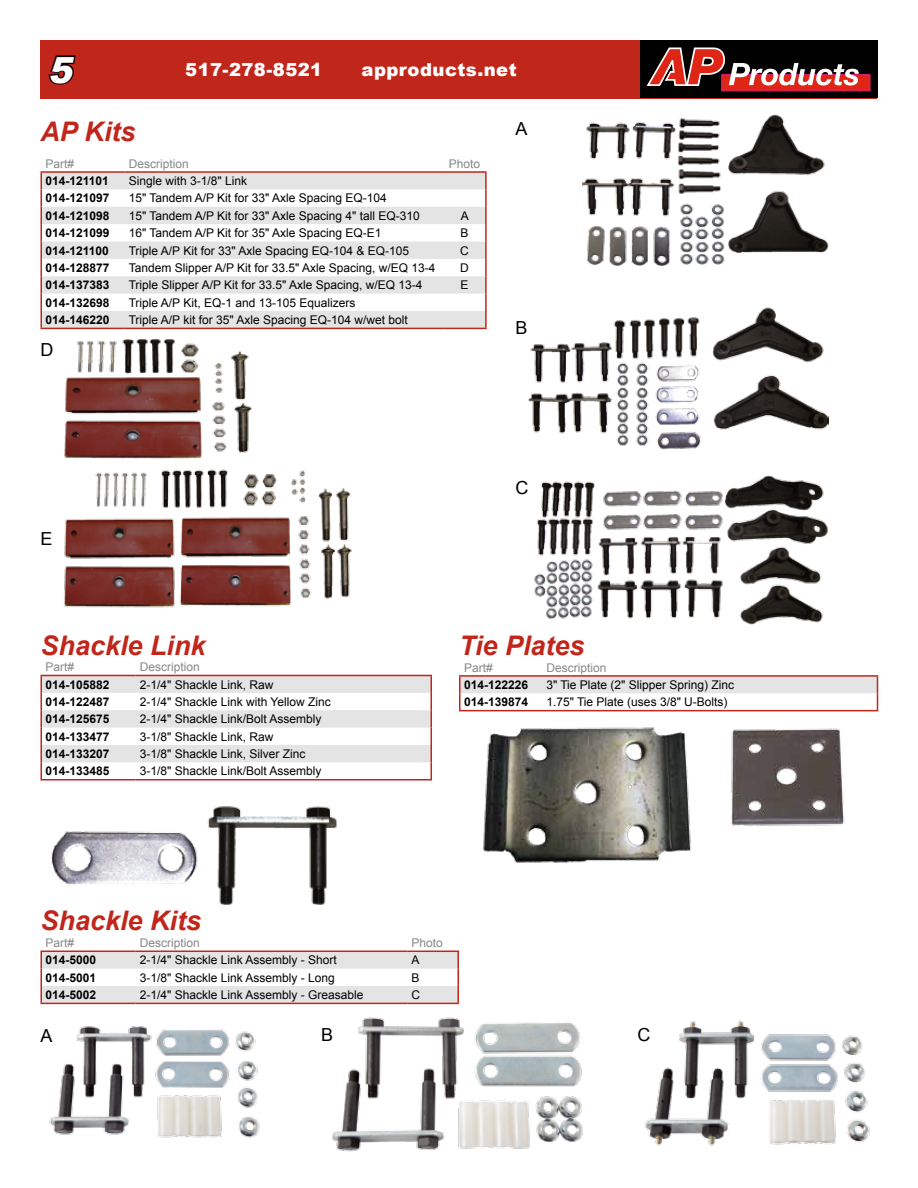
<style>
.page{position:relative;width:918px;height:1188px;background:#fff}
.page>*{position:absolute;margin:0;border:0;box-sizing:border-box;transform-origin:0 0}
.t1{font:italic 900 36px "Arial";color:#fff}
.t2{font:italic 700 27px "Arial";color:#c1261b}
.t3{font:900 18px "Arial";letter-spacing:.025em;color:#fff}
.t4{font:18px "Arial";color:#000}
.t5{font:12px "Arial";color:#000}
.t6{font:700 12px "Arial";color:#000}
.t7{font:12px "Arial";color:#868787}
</style>
<div class="page">
<div style="left:40px;top:40px;width:838px;height:59px;background:#c1261b"></div>
<svg style="left:48px;top:55px;width:28px;height:30px"></svg>
<svg style="left:640px;top:41px;width:238px;height:57px;background:#562a29"></svg>
<svg style="left:41px;top:674px;width:390px;height:1px"></svg>
<svg style="left:40px;top:675px;width:392px;height:104px"></svg>
<hr style="left:40px;top:779px;width:96px;height:1px;background:#c1261b">
<hr style="left:136px;top:779px;width:296px;height:1px;background:#c1261b">
<hr style="left:40px;top:1003px;width:96px;height:1px;background:#c1261b">
<hr style="left:136px;top:1003px;width:271px;height:1px;background:#c1261b">
<svg style="left:40px;top:950px;width:419px;height:53px"></svg>
<hr style="left:407px;top:1003px;width:52px;height:1px;background:#c1261b">
<img style="left:51px;top:831px;width:147px;height:54px">
<img style="left:207px;top:806px;width:131px;height:99px">
<svg style="left:42px;top:173px;width:443px;height:155px;fill:#e4e4e4"></svg>
<hr style="left:40px;top:171px;width:84px;height:2px;background:#c1261b">
<hr style="left:124px;top:171px;width:319px;height:2px;background:#c1261b">
<hr style="left:443px;top:171px;width:44px;height:2px;background:#c1261b">
<svg style="left:40px;top:173px;width:2px;height:155px"></svg>
<hr style="left:40px;top:328px;width:84px;height:1px;background:#c1261b">
<hr style="left:124px;top:328px;width:319px;height:1px;background:#c1261b">
<svg style="left:485px;top:173px;width:2px;height:155px"></svg>
<hr style="left:443px;top:328px;width:44px;height:1px;background:#c1261b">
<img style="left:534px;top:475px;width:294px;height:150px">
<img style="left:583px;top:114px;width:246px;height:152px">
<img style="left:528px;top:307px;width:301px;height:143px">
<img style="left:64px;top:339px;width:188px;height:120px">
<img style="left:64px;top:469px;width:288px;height:139px">
<svg style="left:459px;top:675px;width:419px;height:35px"></svg>
<hr style="left:459px;top:710px;width:83px;height:1px;background:#c1261b">
<hr style="left:542px;top:710px;width:336px;height:1px;background:#c1261b">
<img style="left:483px;top:727px;width:208px;height:136px">
<img style="left:731px;top:728px;width:114px;height:98px">
<img style="left:49px;top:1026px;width:211px;height:112px">
<img style="left:332px;top:1017px;width:251px;height:135px">
<img style="left:645px;top:1020px;width:225px;height:126px">
<h1 class="t1" style="left:48px;top:44px;width:34px">5</h1>
<h3 class="t3" style="left:185px;top:56px;width:138px">517-278-8521</h3>
<h3 class="t3" style="left:361px;top:56px;width:157px">approducts.net</h3>
<h2 class="t2" style="left:40px;top:114px;width:97px">AP Kits</h2>
<p class="t7" style="left:46px;top:156px;width:30px">Part#</p>
<p class="t7" style="left:129px;top:156px;width:62px">Description</p>
<p class="t7" style="left:449px;top:156px;width:33px">Photo</p>
<p class="t6" style="left:46px;top:173px;width:65px">014-121101</p>
<p class="t5" style="left:129px;top:173px;width:120px">Single with 3-1/8" Link</p>
<p class="t6" style="left:46px;top:190px;width:66px">014-121097</p>
<p class="t5" style="left:129px;top:190px;width:260px">15" Tandem A/P Kit for 33" Axle Spacing EQ-104</p>
<p class="t6" style="left:46px;top:208px;width:66px">014-121098</p>
<p class="t5" style="left:129px;top:208px;width:293px">15" Tandem A/P Kit for 33" Axle Spacing 4" tall EQ-310</p>
<p class="t5" style="left:461px;top:208px;width:10px">A</p>
<p class="t6" style="left:46px;top:225px;width:66px">014-121099</p>
<p class="t5" style="left:129px;top:225px;width:254px">16" Tandem A/P Kit for 35" Axle Spacing EQ-E1</p>
<p class="t5" style="left:461px;top:225px;width:10px">B</p>
<p class="t6" style="left:46px;top:242px;width:65px">014-121100</p>
<p class="t5" style="left:129px;top:243px;width:282px">Triple A/P Kit for 33" Axle Spacing EQ-104 &amp; EQ-105</p>
<p class="t5" style="left:460px;top:243px;width:10px">C</p>
<p class="t6" style="left:46px;top:260px;width:66px">014-128877</p>
<p class="t5" style="left:129px;top:260px;width:308px">Tandem Slipper A/P Kit for 33.5" Axle Spacing, w/EQ 13-4</p>
<p class="t5" style="left:460px;top:260px;width:10px">D</p>
<p class="t6" style="left:46px;top:277px;width:66px">014-137383</p>
<p class="t5" style="left:129px;top:277px;width:295px">Triple Slipper A/P Kit for 33.5" Axle Spacing, w/EQ 13-4</p>
<p class="t5" style="left:461px;top:277px;width:10px">E</p>
<p class="t6" style="left:46px;top:294px;width:66px">014-132698</p>
<p class="t5" style="left:129px;top:295px;width:228px">Triple A/P Kit, EQ-1 and 13-105 Equalizers</p>
<p class="t6" style="left:46px;top:312px;width:66px">014-146220</p>
<p class="t5" style="left:129px;top:312px;width:281px">Triple A/P kit for 35" Axle Spacing EQ-104 w/wet bolt</p>
<h3 class="t4" style="left:40px;top:338px;width:14px">D</h3>
<h3 class="t4" style="left:515px;top:116px;width:14px">A</h3>
<h3 class="t4" style="left:515px;top:316px;width:14px">B</h3>
<h3 class="t4" style="left:40px;top:527px;width:14px">E</h3>
<h3 class="t4" style="left:515px;top:476px;width:14px">C</h3>
<h2 class="t2" style="left:40px;top:627px;width:167px">Shackle Link</h2>
<h2 class="t2" style="left:459px;top:628px;width:127px">Tie Plates</h2>
<p class="t7" style="left:46px;top:659px;width:30px">Part#</p>
<p class="t7" style="left:140px;top:659px;width:62px">Description</p>
<p class="t6" style="left:46px;top:676px;width:66px">014-105882</p>
<p class="t5" style="left:140px;top:676px;width:135px">2-1/4" Shackle Link, Raw</p>
<p class="t6" style="left:46px;top:694px;width:66px">014-122487</p>
<p class="t5" style="left:140px;top:694px;width:193px">2-1/4" Shackle Link with Yellow Zinc</p>
<p class="t6" style="left:46px;top:711px;width:66px">014-125675</p>
<p class="t5" style="left:140px;top:711px;width:183px">2-1/4" Shackle Link/Bolt Assembly</p>
<p class="t6" style="left:46px;top:728px;width:66px">014-133477</p>
<p class="t5" style="left:140px;top:729px;width:135px">3-1/8" Shackle Link, Raw</p>
<p class="t6" style="left:46px;top:746px;width:66px">014-133207</p>
<p class="t5" style="left:140px;top:746px;width:167px">3-1/8" Shackle Link, Silver Zinc</p>
<p class="t6" style="left:46px;top:763px;width:66px">014-133485</p>
<p class="t5" style="left:140px;top:763px;width:183px">3-1/8" Shackle Link/Bolt Assembly</p>
<p class="t7" style="left:464px;top:660px;width:30px">Part#</p>
<p class="t7" style="left:546px;top:660px;width:62px">Description</p>
<p class="t6" style="left:464px;top:677px;width:66px">014-122226</p>
<p class="t5" style="left:546px;top:677px;width:189px">3" Tie Plate (2" Slipper Spring) Zinc</p>
<p class="t6" style="left:464px;top:694px;width:66px">014-139874</p>
<p class="t5" style="left:546px;top:694px;width:183px">1.75" Tie Plate (uses 3/8" U-Bolts)</p>
<h2 class="t2" style="left:40px;top:903px;width:162px">Shackle Kits</h2>
<p class="t7" style="left:46px;top:935px;width:30px">Part#</p>
<p class="t7" style="left:140px;top:935px;width:62px">Description</p>
<p class="t7" style="left:412px;top:935px;width:33px">Photo</p>
<p class="t6" style="left:46px;top:952px;width:52px">014-5000</p>
<p class="t5" style="left:140px;top:952px;width:199px">2-1/4" Shackle Link Assembly - Short</p>
<p class="t5" style="left:412px;top:952px;width:10px">A</p>
<p class="t6" style="left:46px;top:969px;width:52px">014-5001</p>
<p class="t5" style="left:140px;top:970px;width:197px">3-1/8" Shackle Link Assembly - Long</p>
<p class="t5" style="left:412px;top:970px;width:10px">B</p>
<p class="t6" style="left:46px;top:987px;width:52px">014-5002</p>
<p class="t5" style="left:140px;top:987px;width:225px">2-1/4" Shackle Link Assembly - Greasable</p>
<p class="t5" style="left:412px;top:987px;width:10px">C</p>
<h3 class="t4" style="left:41px;top:1024px;width:14px">A</h3>
<h3 class="t4" style="left:321px;top:1023px;width:14px">B</h3>
<h3 class="t4" style="left:637px;top:1023px;width:14px">C</h3>
</div>
